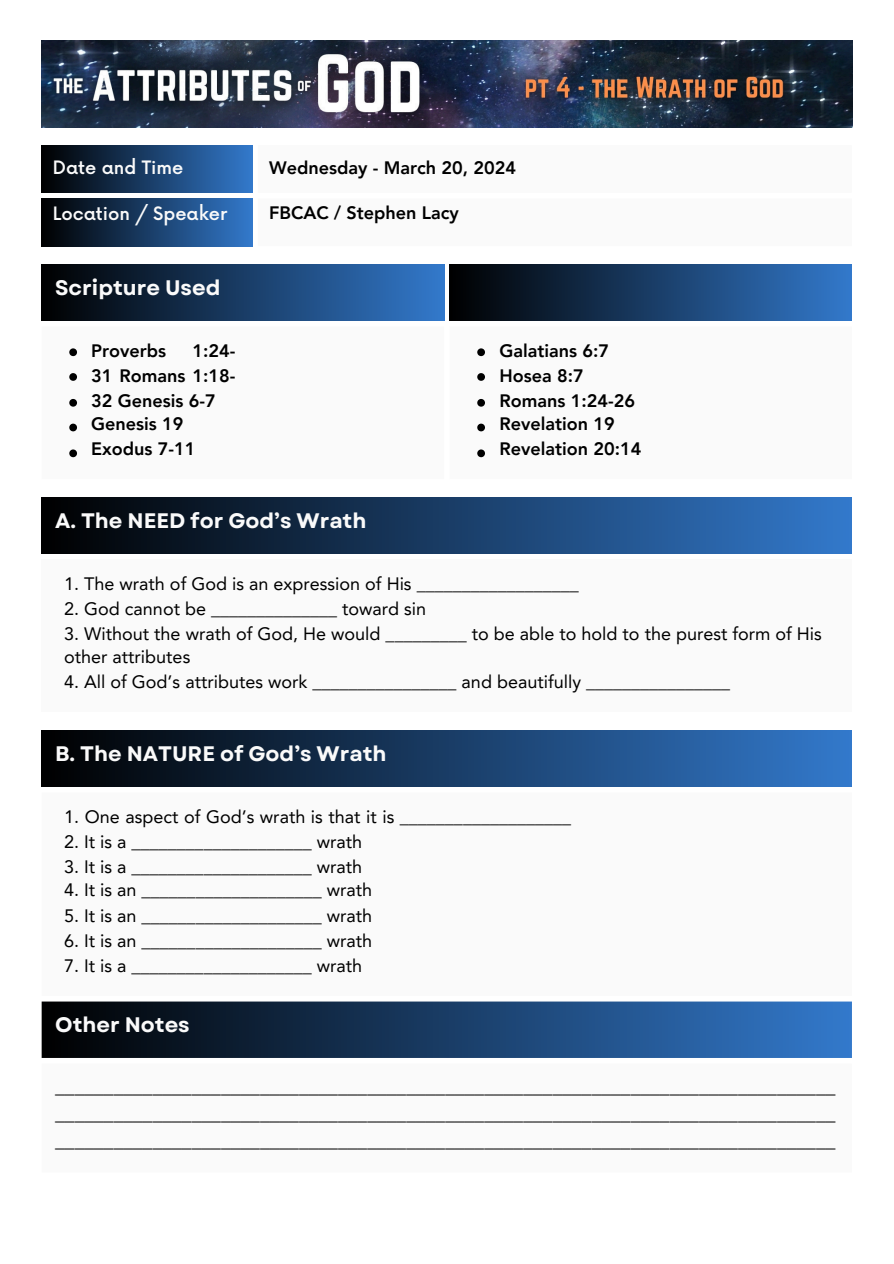
<style>
.page{position:relative;width:894px;height:1264px;background:#fff}
.page>*{position:absolute;margin:0;border:0;box-sizing:border-box;transform-origin:0 0}
.t1{font:700 21px "Garet";color:#fafafa}
.t2{font:19.5px/27px "Avenir LT Pro";color:#000;text-align:justify}
.t3{font:18px "Avenir LT Pro";color:#000}
.t4{font:800 18px/24.5px "Avenir LT Pro";color:#000}
.t5{font:500 18px "Now";color:#fafafa}
</style>
<div class="page">
<img style="left:42px;top:40px;width:810px;height:87px">
<div style="left:42px;top:559px;width:809px;height:153px;background:#fafafa"></div>
<div style="left:42px;top:497px;width:809px;height:57px;background:linear-gradient(to right,#000,#3379cb)"></div>
<div style="left:42px;top:730px;width:809px;height:57px;background:linear-gradient(to right,#000,#3379cb)"></div>
<div style="left:42px;top:1001px;width:809px;height:56px;background:linear-gradient(to right,#000,#3379cb)"></div>
<div style="left:42px;top:145px;width:210px;height:48px;background:linear-gradient(to right,#000,#3278ca)"></div>
<div style="left:42px;top:198px;width:210px;height:48px;background:linear-gradient(to right,#000,#3278ca)"></div>
<div style="left:42px;top:264px;width:402px;height:57px;background:linear-gradient(to right,#000,#3279cb)"></div>
<div style="left:449px;top:264px;width:402px;height:57px;background:linear-gradient(to right,#000,#3278ca)"></div>
<svg style="left:69px;top:348px;width:8px;height:8px"></svg>
<svg style="left:69px;top:373px;width:8px;height:8px"></svg>
<svg style="left:69px;top:399px;width:8px;height:7px"></svg>
<svg style="left:69px;top:423px;width:8px;height:8px"></svg>
<svg style="left:69px;top:449px;width:8px;height:8px"></svg>
<svg style="left:477px;top:348px;width:8px;height:8px"></svg>
<svg style="left:477px;top:373px;width:8px;height:8px"></svg>
<svg style="left:477px;top:399px;width:8px;height:7px"></svg>
<svg style="left:477px;top:423px;width:8px;height:8px"></svg>
<svg style="left:477px;top:449px;width:8px;height:8px"></svg>
<p class="t5" style="left:53px;top:157px;width:132px">Date and Time</p>
<p class="t5" style="left:53px;top:203px;width:176px">Location / Speaker</p>
<h2 class="t4" style="left:269px;top:157px;width:248px">Wednesday - March 20, 2024</h2>
<h2 class="t4" style="left:269px;top:202px;width:191px">FBCAC / Stephen Lacy</h2>
<h2 class="t1" style="left:55px;top:273px;width:167px">Scripture Used</h2>
<h2 class="t4" style="left:91px;top:340px;width:76px">Proverbs</h2>
<h2 class="t4" style="left:91px;top:340px;width:146px;text-indent:101px">1:24-<br>31 Romans 1:18-<br>32 Genesis 6-7<br>Genesis 19<br>Exodus 7-11</h2>
<p class="t4" style="left:499px;top:340px;width:143px">Galatians 6:7<br>Hosea 8:7<br>Romans 1:24-26<br>Revelation 19<br>Revelation 20:14</p>
<h2 class="t1" style="left:55px;top:505px;width:313px">A. The NEED for God’s Wrath</h2>
<p class="t3" style="left:64px;top:576px;width:516px">1. The wrath of God is an expression of His __________________</p>
<h1 class="t3" style="left:64px;top:601px;width:363px">2. God cannot be ______________ toward sin</h1>
<p class="t3" style="left:64px;top:626px;width:759px">3. Without the wrath of God, He would _________ to be able to hold to the purest form of His</p>
<p class="t3" style="left:64px;top:649px;width:128px">other attributes</p>
<p class="t3" style="left:64px;top:674px;width:667px">4. All of God’s attributes work ________________ and beautifully ________________</p>
<p class="t1" style="left:55px;top:738px;width:333px">B. The NATURE of God’s Wrath</p>
<h1 class="t3" style="left:64px;top:809px;width:508px">1. One aspect of God’s wrath is that it is ___________________</h1>
<h1 class="t3" style="left:64px;top:834px;width:299px">2. It is a ____________________ wrath</h1>
<p class="t3" style="left:64px;top:858px;width:299px">3. It is a ____________________ wrath</p>
<p class="t3" style="left:64px;top:882px;width:309px">4. It is an ____________________ wrath</p>
<p class="t3" style="left:64px;top:908px;width:309px">5. It is an ____________________ wrath</p>
<p class="t3" style="left:64px;top:933px;width:309px">6. It is an ____________________ wrath</p>
<p class="t3" style="left:64px;top:957px;width:299px">7. It is a ____________________ wrath</p>
<h1 class="t1" style="left:55px;top:1009px;width:136px">Other Notes</h1>
<p class="t2" style="left:55px;top:1074px;width:781px">________________________________________________________________________________ ________________________________________________________________________________ ________________________________________________________________________________</p>
</div>
